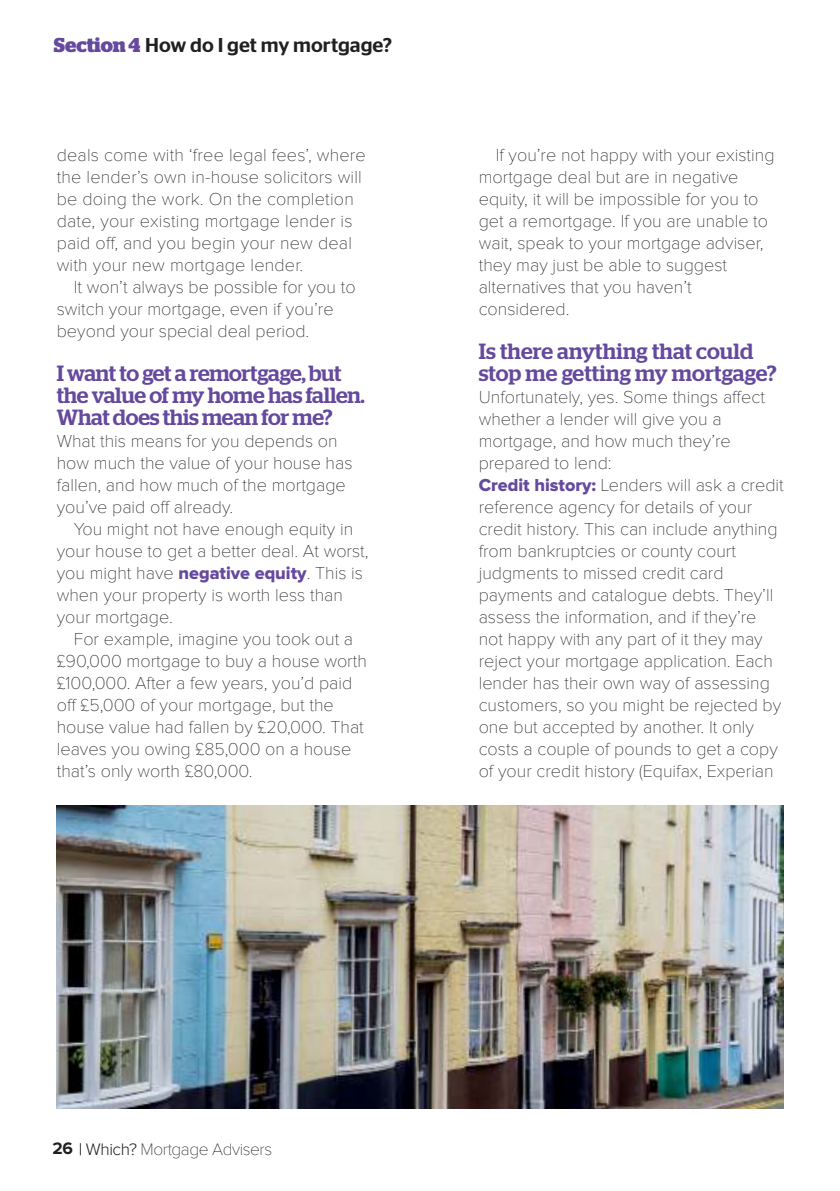
<style>
.page{position:relative;width:840px;height:1191px;background:#fff}
.page>*{position:absolute;margin:0;border:0;box-sizing:border-box;transform-origin:0 0}
.t1{font:500 22px/22px "Stag";letter-spacing:-.01em;color:#65499d}
.t2{font:500 22px/22px "Stag";letter-spacing:.01em;color:#65499d}
.t3{font:500 20px "Stag Sans";color:#221f1f}
.t4{font:100 18px/22px "Proxima Nova";color:#221f1f}
.t5{font:100 17.2px "Proxima Nova";letter-spacing:-.025em;color:#221f1f}
.s1{font-family:"Stag";font-weight:700;color:#65499d}
.s2{font-weight:800;color:#65499d}
.s3{font-weight:700}
.s4{font-weight:400}
.s5{font-weight:300}
</style>
<div class="page">
<img style="left:57px;top:805px;width:725px;height:303px">
<p class="t3" style="left:54px;top:38px;width:339px"><span class="s1">Section 4</span> How do I get my mortgage?</p>
<p class="t4" style="left:57px;top:145px;width:310px">deals come with ‘free legal fees’, where the lender’s own in-house solicitors will be doing the work. On the completion date, your existing mortgage lender is paid off, and you begin your new deal with your new mortgage lender.</p>
<p class="t4" style="left:57px;top:277px;width:300px;text-indent:17px">It won’t always be possible for you to switch your mortgage, even if you’re beyond your special deal period.</p>
<p class="t1" style="left:57px;top:364px;width:309px">I want to get a remortgage, but the value of my home has fallen.<br>What does this mean for me?</p>
<p class="t4" style="left:57px;top:431px;width:297px">What this means for you depends on how much the value of your house has fallen, and how much of the mortgage you’ve paid off already.</p>
<p class="t4" style="left:57px;top:519px;width:313px;text-indent:17px">You might not have enough equity in your house to get a better deal. At worst, you might have <span class="s2">negative equity</span>. This is when your property is worth less than your mortgage.</p>
<p class="t4" style="left:57px;top:629px;width:311px;text-indent:17px">For example, imagine you took out a £90,000 mortgage to buy a house worth £100,000. After a few years, you’d paid off £5,000 of your mortgage, but the house value had fallen by £20,000. That leaves you owing £85,000 on a house that’s only worth £80,000.</p>
<p class="t4" style="left:478px;top:145px;width:297px;text-indent:17px">If you’re not happy with your existing mortgage deal but are in negative equity, it will be impossible for you to get a remortgage. If you are unable to wait, speak to your mortgage adviser, they may just be able to suggest alternatives that you haven’t considered.</p>
<p class="t2" style="left:478px;top:342px;width:299px">Is there anything that could stop me getting my mortgage?</p>
<p class="t4" style="left:478px;top:387px;width:306px">Unfortunately, yes. Some things affect whether a lender will give you a mortgage, and how much they’re prepared to lend:<br><span class="s2">Credit history:</span> Lenders will ask a credit reference agency for details of your credit history. This can include anything from bankruptcies or county court judgments to missed credit card payments and catalogue debts. They’ll assess the information, and if they’re not happy with any part of it they may reject your mortgage application. Each lender has their own way of assessing customers, so you might be rejected by one but accepted by another. It only costs a couple of pounds to get a copy of your credit history (Equifax, Experian</p>
<p class="t5" style="left:53px;top:1141px;width:221px"><span class="s3">26</span> <span class="s4">|</span> <span class="s5">Which?</span> Mortgage Advisers</p>
</div>
